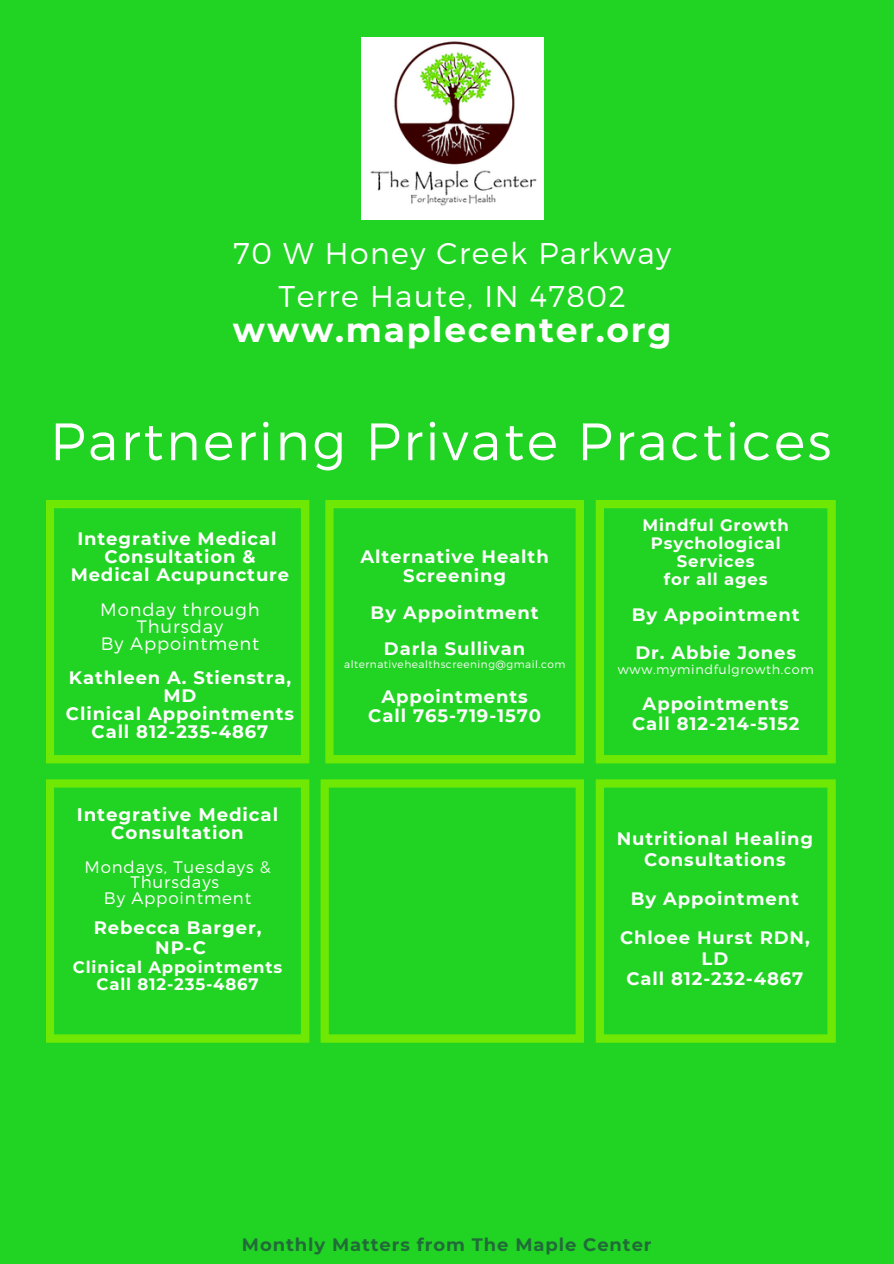
<style>
.page{position:relative;width:894px;height:1264px;background:#fff}
.page>*{position:absolute;margin:0;border:0;box-sizing:border-box;transform-origin:0 0}
.t1{font:300 52.5px "Montserrat";letter-spacing:.05em;color:#fff}
.t2{font:700 34.5px "Montserrat";letter-spacing:.05em;color:#fff}
.t3{font:300 30px "Montserrat";letter-spacing:.05em;color:#fff}
.t4{font:700 18.15px "Montserrat";letter-spacing:.05em;color:#fefefd}
.t5{font:700 18px/19.2px "Montserrat";letter-spacing:.05em;color:#fcfcfc;text-align:center}
.t6{font:700 18px/18px "Montserrat";letter-spacing:.05em;color:#fff;text-align:center}
.t7{font:300 18px/16.8px "Montserrat";letter-spacing:.05em;color:#fff;text-align:center}
.t8{font:700 18px "Montserrat";letter-spacing:.05em;color:#216b39}
.t9{font:700 18px "Montserrat";letter-spacing:.05em;color:#fefefd}
.t10{font:300 16.65px/15.8px "Montserrat";letter-spacing:.05em;color:#fefefd;text-align:center}
.t11{font:700 16.5px/18.1px "Montserrat";letter-spacing:.05em;color:#fcfcfc;text-align:center}
.t12{font:700 16.5px "Montserrat";letter-spacing:.05em;color:#fefefd}
.t13{font:300 12.75px "Montserrat";letter-spacing:.05em;color:#fcfcfc}
.t14{font:300 10.5px "Montserrat";letter-spacing:.05em;color:#fcfcfc}
</style>
<div class="page">
<div style="left:0;top:0;width:893px;height:1263px;background:#21d423"></div>
<svg style="left:46px;top:500px;width:263px;height:263px"></svg>
<svg style="left:325px;top:500px;width:259px;height:263px"></svg>
<svg style="left:595px;top:500px;width:240px;height:263px"></svg>
<svg style="left:46px;top:779px;width:263px;height:263px"></svg>
<svg style="left:320px;top:779px;width:264px;height:263px"></svg>
<svg style="left:595px;top:779px;width:240px;height:263px"></svg>
<img style="left:361px;top:37px;width:182px;height:182px">
<p class="t3" style="left:233px;top:234px;width:439px">70 W Honey Creek Parkway</p>
<p class="t3" style="left:278px;top:276px;width:349px">Terre Haute, IN 47802</p>
<p class="t2" style="left:233px;top:309px;width:440px">www.maplecenter.org</p>
<p class="t1" style="left:50px;top:407px;width:782px">Partnering Private Practices</p>
<p class="t6" style="left:77px;top:529px;width:200px">Integrative Medical</p>
<p class="t6" style="left:104px;top:547px;width:152px">Consultation &amp;</p>
<p class="t6" style="left:71px;top:565px;width:220px">Medical Acupuncture</p>
<p class="t7" style="left:100px;top:600px;width:161px">Monday through<br>Thursday</p>
<p class="t7" style="left:101px;top:634px;width:160px">By Appointment</p>
<p class="t6" style="left:69px;top:668px;width:223px">Kathleen A. Stienstra,<br>MD</p>
<p class="t6" style="left:66px;top:704px;width:229px">Clinical Appointments</p>
<p class="t6" style="left:92px;top:722px;width:178px">Call 812-235-4867</p>
<p class="t4" style="left:77px;top:803px;width:203px">Integrative Medical</p>
<p class="t4" style="left:111px;top:821px;width:134px">Consultation</p>
<p class="t10" style="left:84px;top:857px;width:188px">Mondays, Tuesdays &amp;<br>Thursdays</p>
<p class="t10" style="left:104px;top:889px;width:149px">By Appointment</p>
<p class="t9" style="left:94px;top:917px;width:169px">Rebecca Barger,</p>
<p class="t9" style="left:155px;top:936px;width:52px">NP-C</p>
<p class="t12" style="left:73px;top:956px;width:211px">Clinical Appointments</p>
<p class="t12" style="left:96px;top:973px;width:164px">Call 812-235-4867</p>
<p class="t5" style="left:360px;top:546px;width:190px">Alternative Health<br>Screening</p>
<p class="t5" style="left:370px;top:602px;width:169px">By Appointment</p>
<p class="t5" style="left:384px;top:639px;width:143px">Darla Sullivan</p>
<p class="t14" style="left:344px;top:657px;width:223px">alternativehealthscreening@gmail.com</p>
<p class="t5" style="left:381px;top:686px;width:148px">Appointments</p>
<p class="t5" style="left:368px;top:706px;width:174px">Call 765-719-1570</p>
<p class="t11" style="left:642px;top:515px;width:148px">Mindful Growth</p>
<p class="t11" style="left:650px;top:534px;width:131px">Psychological<br>Services</p>
<p class="t11" style="left:663px;top:570px;width:105px">for all ages</p>
<p class="t5" style="left:631px;top:605px;width:169px">By Appointment</p>
<p class="t5" style="left:635px;top:642px;width:162px">Dr. Abbie Jones</p>
<p class="t13" style="left:617px;top:660px;width:197px">www.mymindfulgrowth.com</p>
<p class="t5" style="left:642px;top:693px;width:148px">Appointments</p>
<p class="t5" style="left:632px;top:714px;width:169px">Call 812-214-5152</p>
<p class="t5" style="left:616px;top:829px;width:198px">Nutritional Healing</p>
<p class="t5" style="left:644px;top:849px;width:143px">Consultations</p>
<p class="t5" style="left:630px;top:889px;width:169px">By Appointment</p>
<p class="t5" style="left:620px;top:927px;width:191px;line-height:20.2px">Chloee Hurst RDN,<br>LD</p>
<p class="t5" style="left:626px;top:968px;width:178px">Call 812-232-4867</p>
<p class="t8" style="left:242px;top:1232px;width:411px">Monthly Matters from The Maple Center</p>
</div>
